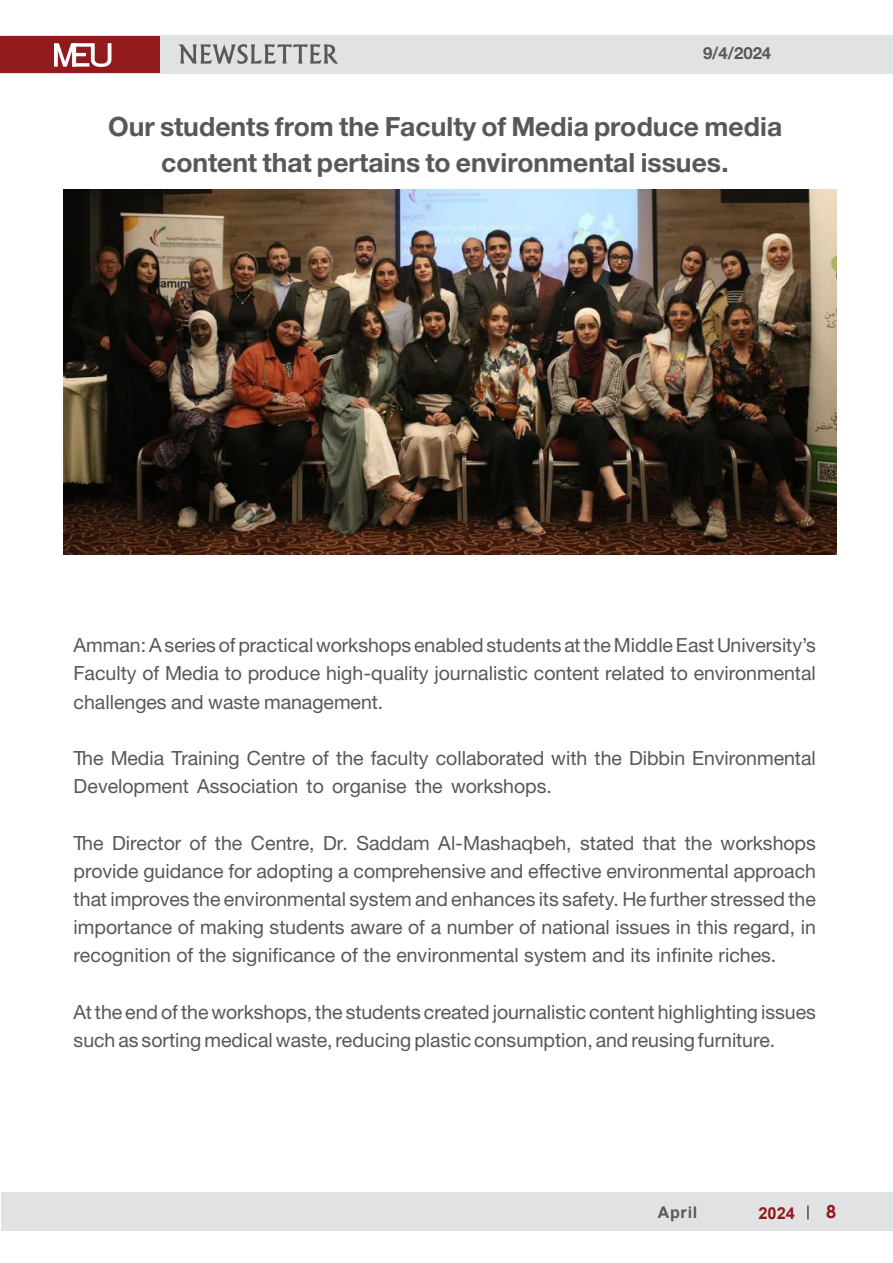
<style>
.page{position:relative;width:893px;height:1263px;background:#fff}
.page>*{position:absolute;margin:0;border:0;box-sizing:border-box;transform-origin:0 0}
.t1{font:700 28.5px/36px "Bahij Helvetica Neue";color:#57585a;text-align:center}
.t2{font:21px/28.2px "Bahij Helvetica Neue";color:#57585a;text-align:justify}
.t3{font:700 18px "Bahij Helvetica Neue";color:#57585a}
.t4{font:700 18px "Century Gothic";color:#921a1d}
.t5{font:700 16.5px "Arial";color:#921a1d}
.t6{font:700 16.05px "Arial";letter-spacing:.05em;color:#57585a}
</style>
<div class="page">
<div style="left:1px;top:1192px;width:892px;height:38px;background:#e1e2e4"></div>
<div style="left:1px;top:35px;width:892px;height:38px;background:#e1e2e4"></div>
<div style="left:1px;top:36px;width:159px;height:36px;background:#921a1d"></div>
<svg style="left:54px;top:43px;width:57px;height:24px"></svg>
<svg style="left:807px;top:1205px;width:2px;height:14px"></svg>
<svg style="left:179px;top:44px;width:159px;height:20px"></svg>
<img style="left:63px;top:189px;width:774px;height:365px">
<p class="t3" style="left:703px;top:42px;width:70px">9/4/2024</p>
<p class="t1" style="left:108px;top:108px;width:676px">Our students from the Faculty of Media produce media content that pertains to environmental issues.</p>
<p class="t2" style="left:74px;top:631px;width:744px">Amman A: seriesofpracticalworkshopsenabledstudentsattheMiddleEastUniversity s’ Faculty of Media to produce high-quality journalistic content related to environmental challenges and waste management.</p>
<p class="t2" style="left:74px;top:744px;width:744px">The Media Training Centre of the faculty collaborated with the Dibbin Environmental<br>Development Association to organise the workshops.</p>
<p class="t2" style="left:74px;top:828px;width:744px">The Director of the Centre, Dr. Saddam Al-Mashaqbeh, stated that the workshops provide guidance for adopting a comprehensive and effective environmental approach that improves the environmental system and enhances its safety. He further stressed the importance of making students aware of a number of national issues in this regard in, recognition of the significance of the environmental system and its infinite riches.</p>
<p class="t2" style="left:74px;top:997px;width:744px">Attheendoftheworkshops,thestudentscreatedjournalisticcontenthighlightingissues suchassortingmedicalwaste,reducingplasticconsumption,andreusingfurniture.</p>
<p class="t6" style="left:658px;top:1201px;width:41px">April</p>
<p class="t5" style="left:758px;top:1201px;width:38px">2024</p>
<p class="t4" style="left:826px;top:1198px;width:12px">8</p>
</div>
